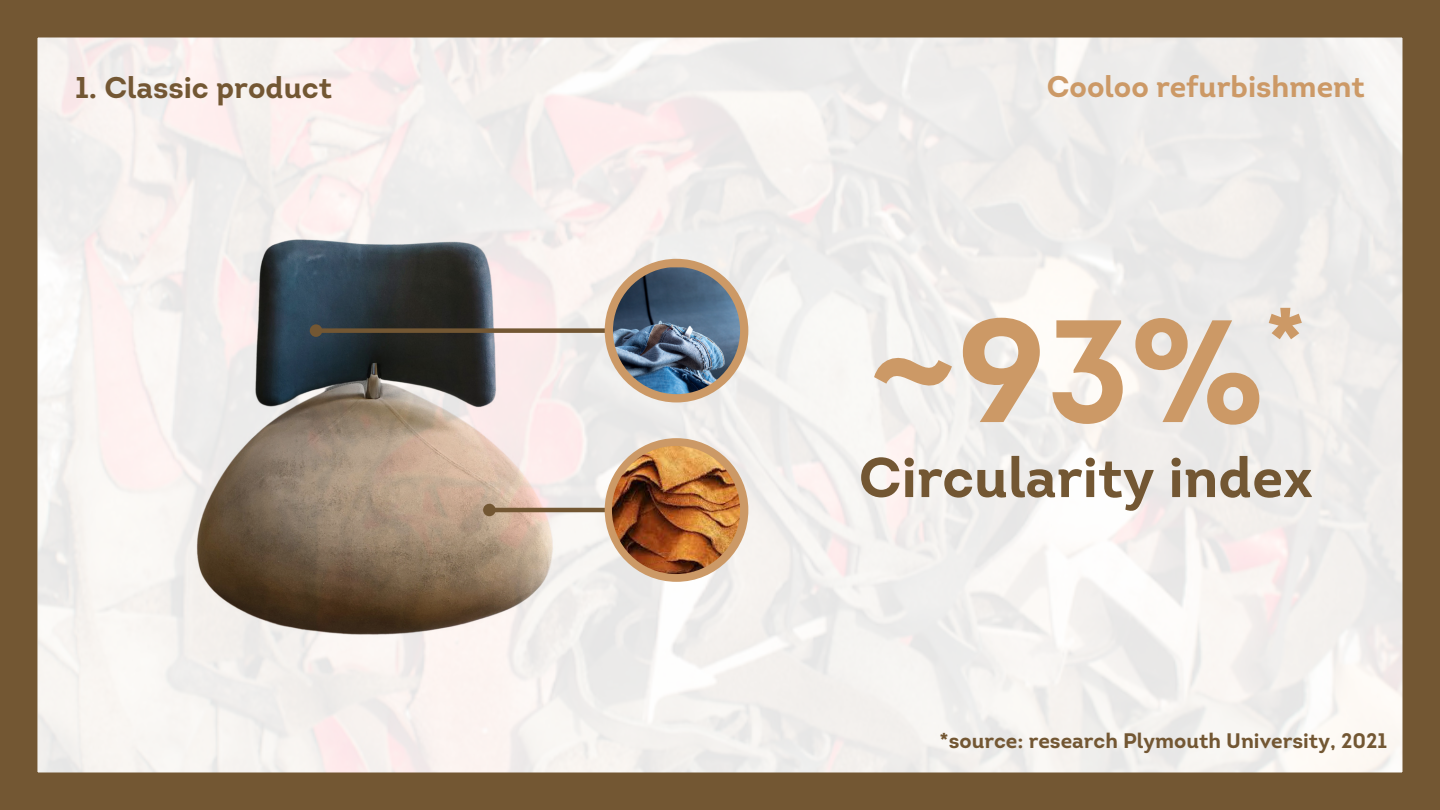
<style>
.page{position:relative;width:1440px;height:810px;background:#fff}
.page>*{position:absolute;margin:0;border:0;box-sizing:border-box;transform-origin:0 0}
.t1{font:700 145.5px "Intro";color:#c96}
.t2{font:700 56.25px "Intro";color:#735733}
.t3{font:700 30px "Intro";color:#c96}
.t4{font:700 30px "Intro";color:#735733}
.t5{font:700 21px "Intro";color:#735733}
</style>
<div class="page">
<img style="left:174px;top:237px;width:408px;height:408px">
<div style="left:316px;top:328px;width:337px;height:5px;background:#735733"></div>
<hr style="left:489px;top:508px;width:188px;height:4px;background:#735733">
<div style="left:0;top:0;width:1440px;height:810px;border:38px solid #735733"></div>
<div style="left:605px;top:259px;width:143px;height:143px;background:#c96;border-radius:50%"></div>
<img style="left:613px;top:267px;width:127px;height:127px">
<div style="left:605px;top:438px;width:143px;height:144px;background:#c96;border-radius:50%"></div>
<img style="left:612px;top:446px;width:128px;height:128px;border-radius:64px">
<div style="left:310px;top:324px;width:12px;height:13px;background:#735733;border-radius:50%"></div>
<div style="left:483px;top:504px;width:13px;height:12px;background:#735733;border-radius:50%"></div>
<h3 class="t4" style="left:75px;top:68px;width:259px">1. Classic product</h3>
<h3 class="t3" style="left:1047px;top:68px;width:320px">Cooloo refurbishment</h3>
<h1 class="t1" style="left:868px;top:278px;width:440px">~93%<sup>*</sup></h1>
<h2 class="t2" style="left:859px;top:441px;width:456px">Circularity index</h2>
<p class="t5" style="left:940px;top:727px;width:449px">*source: research Plymouth University, 2021</p>
</div>
